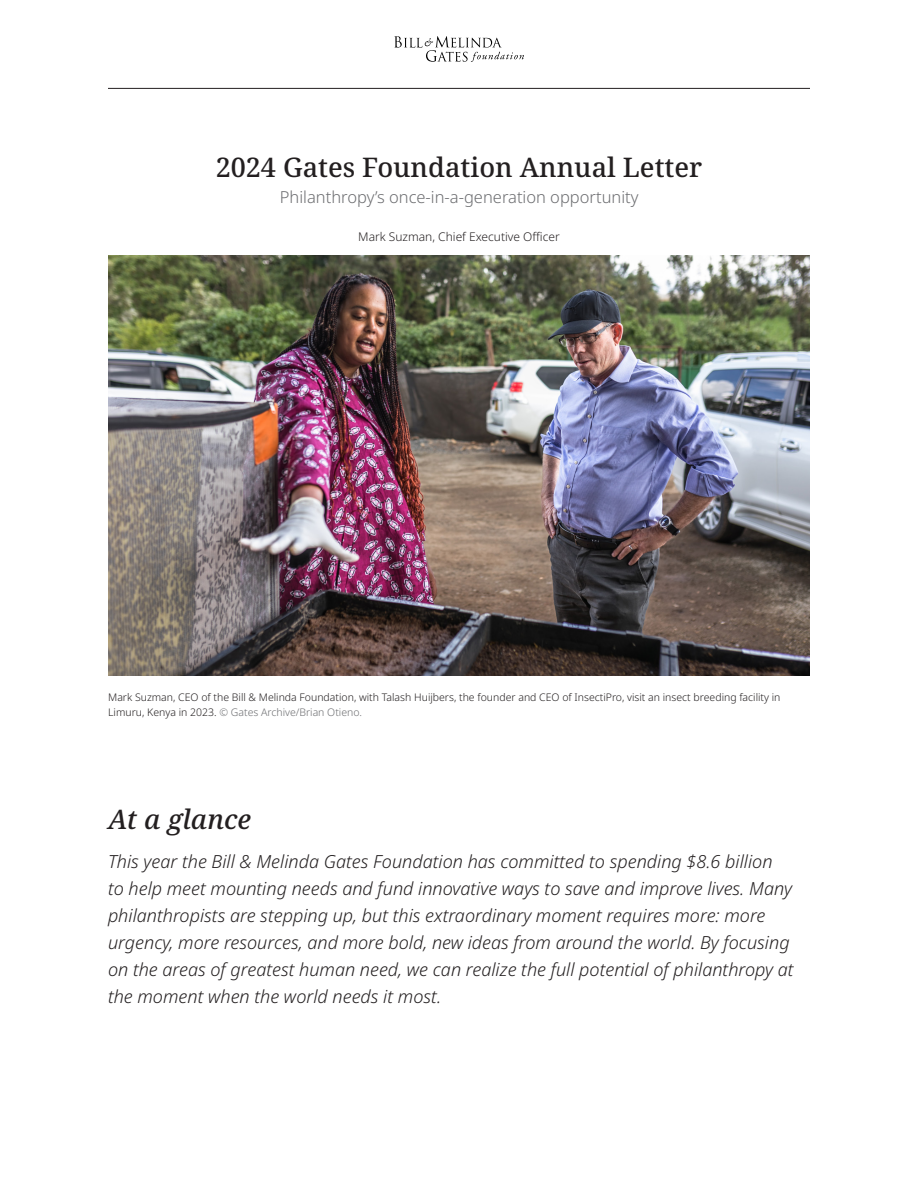
<style>
.page{position:relative;width:918px;height:1188px;background:#fff}
.page>*{position:absolute;margin:0;border:0;box-sizing:border-box;transform-origin:0 0}
.t1{font:500 27px "Noto Serif";color:#231f20}
.Header_Page_01{font:italic 500 27px "Noto Serif";letter-spacing:-.005em;color:#231f20}
.Intro_text_page_01{font:italic 300 18px/27px "Noto Sans";color:#231f20}
.t2{font:300 16.5px "Noto Sans";color:#6c6d70}
.t3{font:300 12px "Noto Sans";color:#231f20}
.t4{font:300 10.5px/15.8px "Noto Sans";color:#231f20}
.s1{color:#6c6d70}
</style>
<div class="page">
<svg style="left:394px;top:36px;width:130px;height:26px"></svg>
<hr style="left:108px;top:88px;width:702px;height:1px;background:#231f20">
<img style="left:108px;top:256px;width:702px;height:420px">
<h1 class="t1" style="left:216px;top:149px;width:488px">2024 Gates Foundation Annual Letter</h1>
<p class="t2" style="left:280px;top:185px;width:360px">Philanthropy’s once-in-a-generation opportunity</p>
<p class="t3" style="left:358px;top:228px;width:203px">Mark Suzman, Chief Executive Officer</p>
<p class="t4" style="left:108px;top:689px;width:674px">Mark Suzman, CEO of the Bill &amp; Melinda Foundation, with Talash Huijbers, the founder and CEO of InsectiPro, visit an insect breeding facility in<br>Limuru, Kenya in 2023. <span class="s1">© Gates Archive/Brian Otieno.</span></p>
<p class="Header_Page_01" style="left:108px;top:801px;width:145px">At a glance</p>
<p class="Intro_text_page_01" style="left:108px;top:849px;width:687px">This year the Bill &amp; Melinda Gates Foundation has committed to spending $8.6 billion<br>to help meet mounting needs and fund innovative ways to save and improve lives. Many philanthropists are stepping up, but this extraordinary moment requires more: more urgency, more resources, and more bold, new ideas from around the world. By focusing on the areas of greatest human need, we can realize the full potential of philanthropy at the moment when the world needs it most.</p>
</div>
